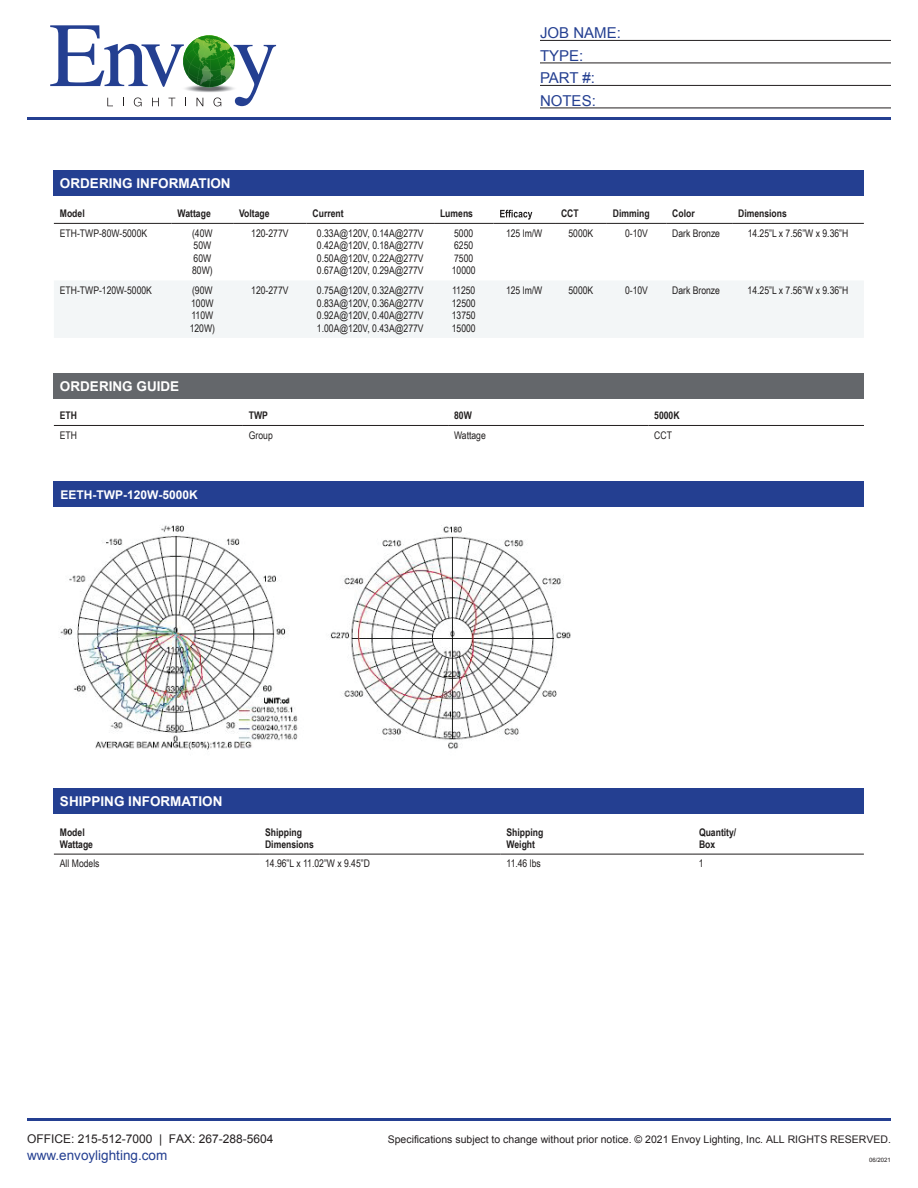
<style>
.page{position:relative;width:918px;height:1188px;background:#fff}
.page>*{position:absolute;margin:0;border:0;box-sizing:border-box;transform-origin:0 0}
.t1{font:15px/22.5px "Arial";color:#243f91}
.t2{font:700 13.5px "Arial";color:#fff}
.t3{font:13.5px "Arial";color:#243f91}
.t4{font:12px "Arial";color:#231f20}
.t5{font:700 12px "Arial";color:#fff}
.t6{font:10.5px/12.6px "Arial Narrow";color:#211e1e}
.t7{font:700 10.5px/12.6px "Arial Narrow";color:#211e1e}
.t8{font:10.5px "Arial";color:#231f20}
.t9{font:6px "Arial";color:#231f20}
</style>
<div class="page">
<hr style="left:540px;top:40px;width:351px;height:1px;background:#231f20">
<hr style="left:540px;top:63px;width:351px;height:1px;background:#231f20">
<hr style="left:540px;top:85px;width:351px;height:1px;background:#231f20">
<hr style="left:540px;top:108px;width:351px;height:1px;background:#231f20">
<hr style="left:27px;top:117px;width:864px;height:3px;background:#243f91">
<hr style="left:27px;top:1118px;width:864px;height:3px;background:#243f91">
<svg style="left:50px;top:25px;width:226px;height:81px"></svg>
<svg style="left:183px;top:35px;width:52px;height:52px;background:#308426"></svg>
<div style="left:54px;top:281px;width:810px;height:57px;background:#f3f6f7"></div>
<hr style="left:54px;top:223px;width:118px;height:1px;background:#211e1e">
<hr style="left:172px;top:223px;width:61px;height:1px;background:#211e1e">
<hr style="left:233px;top:223px;width:74px;height:1px;background:#211e1e">
<hr style="left:307px;top:223px;width:127px;height:1px;background:#211e1e">
<hr style="left:434px;top:223px;width:59px;height:1px;background:#211e1e">
<hr style="left:493px;top:223px;width:62px;height:1px;background:#211e1e">
<hr style="left:555px;top:223px;width:52px;height:1px;background:#211e1e">
<hr style="left:607px;top:223px;width:59px;height:1px;background:#211e1e">
<hr style="left:666px;top:223px;width:66px;height:1px;background:#211e1e">
<hr style="left:732px;top:223px;width:132px;height:1px;background:#211e1e">
<svg style="left:500px;top:210px;width:32px;height:10px"></svg>
<div style="left:54px;top:170px;width:810px;height:26px;background:#243f91"></div>
<hr style="left:54px;top:425px;width:189px;height:1px;background:#211e1e">
<hr style="left:243px;top:425px;width:205px;height:1px;background:#211e1e">
<hr style="left:448px;top:425px;width:200px;height:1px;background:#211e1e">
<hr style="left:648px;top:425px;width:216px;height:1px;background:#211e1e">
<div style="left:54px;top:373px;width:810px;height:26px;background:#64676b"></div>
<div style="left:54px;top:481px;width:810px;height:26px;background:#243f91"></div>
<img style="left:59px;top:524px;width:512px;height:226px">
<hr style="left:54px;top:854px;width:205px;height:1px;background:#211e1e">
<hr style="left:259px;top:854px;width:242px;height:1px;background:#211e1e">
<hr style="left:501px;top:854px;width:192px;height:1px;background:#211e1e">
<hr style="left:693px;top:854px;width:171px;height:1px;background:#211e1e">
<div style="left:54px;top:788px;width:810px;height:26px;background:#243f91"></div>
<p class="t2" style="left:60px;top:174px;width:172px">ORDERING INFORMATION</p>
<h1 class="t1" style="left:540px;top:22px;width:82px">JOB NAME:<br>TYPE:<br>PART #:<br>NOTES:</h1>
<p class="t7" style="left:60px;top:207px;width:26px">Model</p>
<p class="t7" style="left:178px;top:207px;width:35px">Wattage</p>
<p class="t7" style="left:239px;top:207px;width:32px">Voltage</p>
<p class="t7" style="left:313px;top:207px;width:33px">Current</p>
<p class="t7" style="left:440px;top:207px;width:35px">Lumens</p>
<p class="t7" style="left:561px;top:207px;width:19px">CCT</p>
<p class="t7" style="left:613px;top:207px;width:38px">Dimming</p>
<p class="t7" style="left:672px;top:207px;width:24px">Color</p>
<p class="t7" style="left:738px;top:207px;width:50px">Dimensions</p>
<p class="t6" style="left:60px;top:226px;width:89px">ETH-TWP-80W-5000K</p>
<p class="t6" style="left:192px;top:226px;width:22px">(40W<br>50W<br>60W<br>80W)</p>
<p class="t6" style="left:251px;top:226px;width:39px">120-277V</p>
<p class="t6" style="left:317px;top:226px;width:108px;text-align:justify">0.33A@120V, 0.14A@277V 0.42A@120V, 0.18A@277V 0.50A@120V, 0.22A@277V 0.67A@120V, 0.29A@277V</p>
<p class="t6" style="left:452px;top:226px;width:25px">5000<br>6250<br>7500<br>10000</p>
<p class="t6" style="left:506px;top:226px;width:38px">125 lm/W</p>
<p class="t6" style="left:568px;top:226px;width:26px">5000K</p>
<p class="t6" style="left:625px;top:226px;width:24px">0-10V</p>
<p class="t6" style="left:672px;top:226px;width:49px">Dark Bronze</p>
<p class="t6" style="left:748px;top:226px;width:102px">14.25”L x 7.56”W x 9.36”H</p>
<p class="t6" style="left:60px;top:284px;width:94px">ETH-TWP-120W-5000K</p>
<p class="t6" style="left:190px;top:284px;width:27px">(90W<br>100W<br>110W<br>120W)</p>
<p class="t6" style="left:251px;top:284px;width:39px">120-277V</p>
<p class="t6" style="left:317px;top:284px;width:108px;text-align:justify">0.75A@120V, 0.32A@277V 0.83A@120V, 0.36A@277V 0.92A@120V, 0.40A@277V 1.00A@120V, 0.43A@277V</p>
<p class="t6" style="left:452px;top:284px;width:25px;text-align:justify">11250<br>12500<br>13750<br>15000</p>
<p class="t6" style="left:506px;top:284px;width:38px">125 lm/W</p>
<p class="t6" style="left:568px;top:284px;width:26px">5000K</p>
<p class="t6" style="left:625px;top:284px;width:24px">0-10V</p>
<p class="t6" style="left:672px;top:284px;width:49px">Dark Bronze</p>
<p class="t6" style="left:748px;top:284px;width:102px">14.25”L x 7.56”W x 9.36”H</p>
<p class="t2" style="left:60px;top:377px;width:121px">ORDERING GUIDE</p>
<p class="t7" style="left:60px;top:409px;width:19px">ETH</p>
<p class="t7" style="left:249px;top:409px;width:21px">TWP</p>
<p class="t7" style="left:454px;top:409px;width:19px">80W</p>
<p class="t7" style="left:654px;top:409px;width:27px">5000K</p>
<p class="t6" style="left:60px;top:428px;width:19px">ETH</p>
<p class="t6" style="left:249px;top:428px;width:25px">Group</p>
<p class="t6" style="left:454px;top:428px;width:33px">Wattage</p>
<p class="t6" style="left:654px;top:428px;width:19px">CCT</p>
<p class="t5" style="left:61px;top:487px;width:139px">EETH-TWP-120W-5000K</p>
<p class="t2" style="left:60px;top:793px;width:164px">SHIPPING INFORMATION</p>
<p class="t7" style="left:60px;top:825px;width:35px">Model<br>Wattage</p>
<p class="t7" style="left:265px;top:825px;width:50px">Shipping<br>Dimensions</p>
<p class="t7" style="left:507px;top:825px;width:38px">Shipping<br>Weight</p>
<p class="t7" style="left:699px;top:825px;width:39px">Quantity/<br>Box</p>
<p class="t6" style="left:60px;top:857px;width:41px">All Models</p>
<p class="t6" style="left:265px;top:857px;width:106px">14.96”L x 11.02”W x 9.45”D</p>
<p class="t6" style="left:507px;top:857px;width:36px">11.46 lbs</p>
<p class="t6" style="left:699px;top:857px;width:6px">1</p>
<p class="t4" style="left:27px;top:1131px;width:248px">OFFICE: 215-512-7000 | FAX: 267-288-5604</p>
<p class="t3" style="left:27px;top:1146px;width:142px">www.envoylighting.com</p>
<p class="t8" style="left:388px;top:1133px;width:505px">Specifications subject to change without prior notice. © 2021 Envoy Lighting, Inc. ALL RIGHTS RESERVED.</p>
<p class="t9" style="left:869px;top:1156px;width:23px">06/2021</p>
</div>
